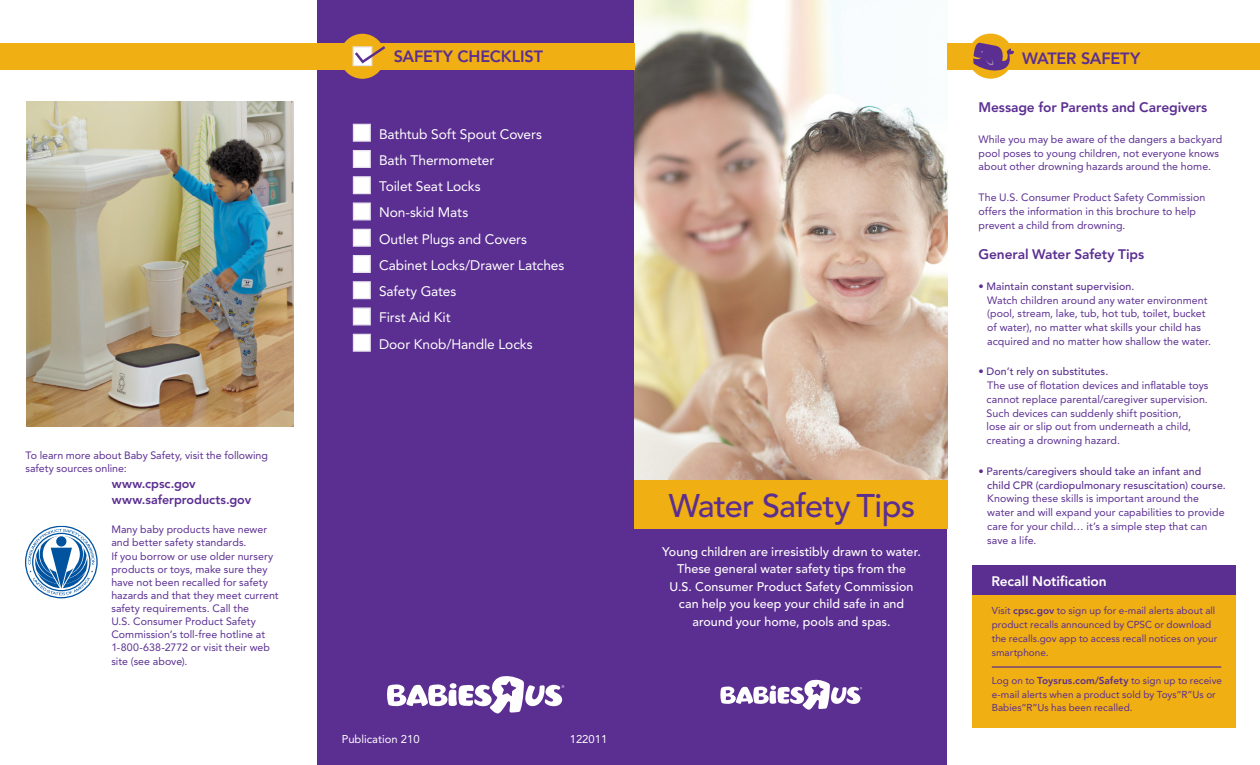
<style>
.page{position:relative;width:1260px;height:765px;background:#fff}
.page>*{position:absolute;margin:0;border:0;box-sizing:border-box;transform-origin:0 0}
.t1{font:500 32.5px "Avenir LT Std";letter-spacing:-.02em;color:#5b2e91}
.t2{font:800 16.25px "Avenir LT Std";letter-spacing:-.01em;color:#5b2e91}
.t3{font:13.75px/26.2px "Avenir LT Std";letter-spacing:-.005em;color:#fff}
.t4{font:800 13.75px "Avenir LT Std";letter-spacing:-.01em;color:#5b2e91}
.t5{font:800 13.75px "Avenir LT Std";letter-spacing:-.01em;color:#fff}
.t6{font:500 12.5px/17.5px "Avenir LT Std";letter-spacing:.005em;color:#fff;text-align:center}
.t7{font:800 12.5px/16px "Avenir LT Std";color:#5b2e91}
.t8{font:11.25px "Avenir LT Std";color:#fff}
.t9{font:10.62px/13.8px "Avenir LT Std";letter-spacing:.005em;color:#5b2e91}
.t10{font:500 10.62px/13.8px "Avenir LT Std";letter-spacing:.01em;color:#5b2e91}
.t11{font:10px/13.8px "Avenir LT Std";color:#5b2e91}
.s1{font-weight:800}
</style>
<div class="page">
<div style="left:318px;top:0;width:630px;height:765px;background:#5b2e91"></div>
<img style="left:634px;top:0;width:314px;height:481px">
<svg style="left:25px;top:526px;width:73px;height:73px"></svg>
<img style="left:26px;top:102px;width:267px;height:325px">
<div style="left:353px;top:124px;width:18px;height:18px;background:#fff;border:1px solid #e6e1ef"></div>
<div style="left:353px;top:150px;width:18px;height:18px;background:#fff;border:1px solid #e6e1ef"></div>
<div style="left:353px;top:176px;width:18px;height:18px;background:#fff;border:1px solid #e6e1ef"></div>
<div style="left:353px;top:202px;width:18px;height:18px;background:#fff;border:1px solid #e6e1ef"></div>
<div style="left:353px;top:229px;width:18px;height:18px;background:#fff;border:1px solid #e6e1ef"></div>
<div style="left:353px;top:255px;width:18px;height:18px;background:#fff;border:1px solid #e6e1ef"></div>
<div style="left:353px;top:281px;width:18px;height:18px;background:#fff;border:1px solid #e6e1ef"></div>
<div style="left:353px;top:307px;width:18px;height:18px;background:#fff;border:1px solid #e6e1ef"></div>
<div style="left:353px;top:334px;width:18px;height:18px;background:#fff;border:1px solid #e6e1ef"></div>
<svg style="left:720px;top:679px;width:142px;height:31px"></svg>
<svg style="left:387px;top:676px;width:177px;height:38px"></svg>
<div style="left:634px;top:481px;width:314px;height:48px;background:#f0af13"></div>
<svg style="left:973px;top:565px;width:263px;height:163px;background:#d4972a"></svg>
<hr style="left:992px;top:666px;width:229px;height:2px;background:#5b2e91">
<div style="left:0;top:43px;width:634px;height:27px;background:#f0af13"></div>
<div style="left:340px;top:34px;width:45px;height:45px;background:#f0af13;border-radius:50%"></div>
<div style="left:353px;top:46px;width:19px;height:20px;background:#e6e1ef"></div>
<svg style="left:352px;top:46px;width:34px;height:19px"></svg>
<div style="left:948px;top:43px;width:312px;height:26px;background:#f0af13"></div>
<div style="left:968px;top:34px;width:45px;height:45px;background:#f0af13;border-radius:50%"></div>
<svg style="left:973px;top:42px;width:41px;height:32px"></svg>
<svg style="left:317px;top:0;width:394px;height:1px"></svg>
<p class="t9" style="left:25px;top:449px;width:244px;line-height:13.1px">To learn more about Baby Safety, visit the following safety sources online:</p>
<p class="t7" style="left:112px;top:476px;width:141px">www.cpsc.gov www.saferproducts.gov</p>
<p class="t9" style="left:111px;top:523px;width:169px;line-height:13.1px">Many baby products have newer and better safety standards.<br>If you borrow or use older nursery products or toys, make sure they have not been recalled for safety hazards and that they meet current safety requirements. Call the<br>U.S. Consumer Product Safety<br>Commission’s toll-free hotline at<br>1-800-638-2772 or visit their web site (see above).</p>
<h2 class="t2" style="left:394px;top:47px;width:151px">SAFETY CHECKLIST</h2>
<h2 class="t2" style="left:1022px;top:49px;width:120px">WATER SAFETY</h2>
<p class="t3" style="left:379px;top:121px;width:187px">Bathtub Soft Spout Covers<br>Bath Thermometer<br>Toilet Seat Locks<br>Non-skid Mats<br>Outlet Plugs and Covers<br>Cabinet Locks/Drawer Latches<br>Safety Gates<br>First Aid Kit<br>Door Knob/Handle Locks</p>
<p class="t8" style="left:342px;top:732px;width:79px">Publication 210</p>
<p class="t8" style="left:570px;top:732px;width:39px">122011</p>
<h1 class="t1" style="left:669px;top:487px;width:248px">Water Safety Tips</h1>
<p class="t6" style="left:662px;top:543px;width:260px">Young children are irresistibly drawn to water.<br>These general water safety tips from the<br>U.S. Consumer Product Safety Commission can help you keep your child safe in and around your home, pools and spas.</p>
<p class="t4" style="left:979px;top:99px;width:230px">Message for Parents and Caregivers</p>
<p class="t9" style="left:979px;top:132px;width:245px">While you may be aware of the dangers a backyard pool poses to young children, not everyone knows about other drowning hazards around the home.</p>
<p class="t9" style="left:979px;top:191px;width:228px">The U.S. Consumer Product Safety Commission offers the information in this brochure to help prevent a child from drowning.</p>
<p class="t4" style="left:979px;top:246px;width:167px">General Water Safety Tips</p>
<p class="t10" style="left:979px;top:280px;width:157px">• Maintain constant supervision.</p>
<p class="t9" style="left:987px;top:293px;width:225px">Watch children around any water environment (pool, stream, lake, tub, hot tub, toilet, bucket of water), no matter what skills your child has acquired and no matter how shallow the water.</p>
<p class="t10" style="left:979px;top:365px;width:131px">• Don’t rely on substitutes.</p>
<p class="t9" style="left:987px;top:379px;width:223px">The use of flotation devices and inflatable toys cannot replace parental/caregiver supervision.<br>Such devices can suddenly shift position,<br>lose air or slip out from underneath a child, creating a drowning hazard.</p>
<p class="t10" style="left:987px;top:465px;width:240px;text-indent:-9px">• Parents/caregivers should take an infant and child CPR (cardiopulmonary resuscitation) course.</p>
<p class="t9" style="left:987px;top:492px;width:239px">Knowing these skills is important around the water and will expand your capabilities to provide care for your child… it’s a simple step that can save a life.</p>
<p class="t5" style="left:991px;top:573px;width:117px">Recall Notification</p>
<p class="t11" style="left:992px;top:604px;width:227px">Visit <span class="s1">cpsc.gov</span> to sign up for e-mail alerts about all product recalls announced by CPSC or download the recalls.gov app to access recall notices on your smartphone.</p>
<p class="t11" style="left:992px;top:674px;width:232px">Log on to <span class="s1">Toysrus.com/Safety</span> to sign up to receive e-mail alerts when a product sold by Toys“R”Us or<br>Babies“R”Us has been recalled.</p>
</div>
